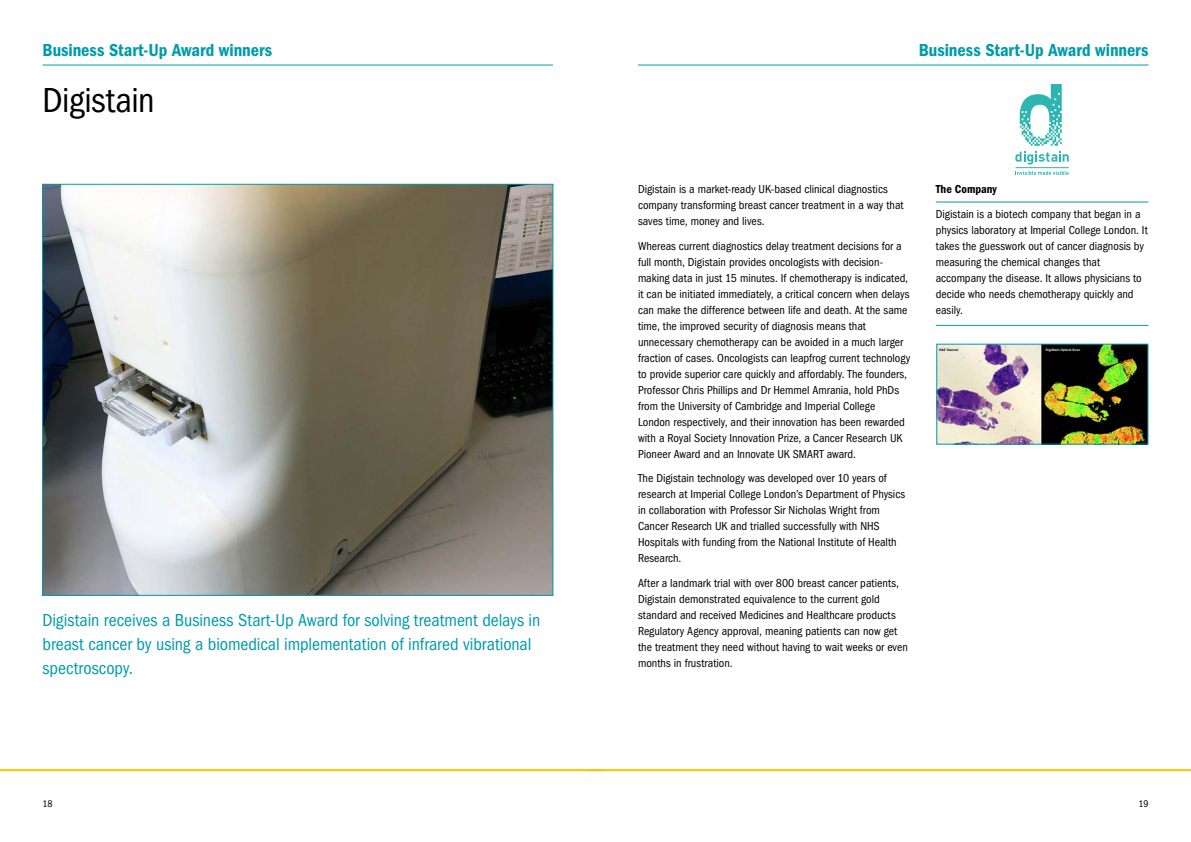
<style>
.page{position:relative;width:1191px;height:842px;background:#fff}
.page>*{position:absolute;margin:0;border:0;box-sizing:border-box;transform-origin:0 0}
.t1{font:condensed 36px "Franklin Gothic";letter-spacing:-.01em;color:#000}
.Callout_Start{font:condensed 18px/24px "Franklin Gothic";letter-spacing:-.005em;color:#009bac}
.Header_startup{font:600 condensed 18px "Franklin Gothic";color:#009bac}
.Text{font:condensed 12px/16px "Franklin Gothic";color:#000}
.Company_desc{font:condensed 12px/16px "Franklin Gothic";letter-spacing:-.005em;color:#000}
.Company{font:600 condensed 12px "Franklin Gothic";color:#000}
.t2{font:condensed 10px "Franklin Gothic";color:#000}
</style>
<div class="page">
<hr style="left:0;top:769px;width:604px;height:2px;background:#fdc300">
<hr style="left:587px;top:769px;width:604px;height:2px;background:#fdc300">
<img style="left:44px;top:186px;width:507px;height:408px">
<hr style="left:43px;top:65px;width:510px;height:1px;background:#009bac">
<hr style="left:638px;top:65px;width:510px;height:1px;background:#009bac">
<hr style="left:1015px;top:167px;width:53px;height:1px;background:#2eb5b1">
<svg style="left:1015px;top:84px;width:53px;height:81px"></svg>
<svg style="left:1015px;top:171px;width:53px;height:4px"></svg>
<hr style="left:935px;top:202px;width:213px;height:1px;background:#009bac">
<hr style="left:935px;top:325px;width:213px;height:1px;background:#009bac">
<img style="left:938px;top:346px;width:208px;height:97px">
<div style="left:936px;top:344px;width:212px;height:101px;border:1px solid #009bac"></div>
<p class="Header_startup" style="left:43px;top:40px;width:231px">Business Start-Up Award winners</p>
<p class="Header_startup" style="left:918px;top:40px;width:231px">Business Start-Up Award winners</p>
<p class="t1" style="left:43px;top:80px;width:114px">Digistain</p>
<p class="Callout_Start" style="left:43px;top:608px;width:499px">Digistain receives a Business Start-Up Award for solving treatment delays in breast cancer by using a biomedical implementation of infrared vibrational spectroscopy.</p>
<p class="Text" style="left:638px;top:181px;width:267px">Digistain is a market-ready UK-based clinical diagnostics company transforming breast cancer treatment in a way that saves time, money and lives.</p>
<p class="Text" style="left:638px;top:238px;width:274px">Whereas current diagnostics delay treatment decisions for a full month, Digistain provides oncologists with decision&shy;making data in just 15 minutes. If chemotherapy is indicated, it can be initiated immediately, a critical concern when delays can make the difference between life and death. At the same time, the improved security of diagnosis means that unnecessary chemotherapy can be avoided in a much larger fraction of cases. Oncologists can leapfrog current technology to provide superior care quickly and affordably. The founders, Professor Chris Phillips and Dr Hemmel Amrania, hold PhDs from the University of Cambridge and Imperial College London respectively, and their innovation has been rewarded with a Royal Society Innovation Prize, a Cancer Research UK Pioneer Award and an Innovate UK SMART award.</p>
<p class="Text" style="left:638px;top:470px;width:269px">The Digistain technology was developed over 10 years of research at Imperial College London’s Department of Physics in collaboration with Professor Sir Nicholas Wright from Cancer Research UK and trialled successfully with NHS Hospitals with funding from the National Institute of Health Research.</p>
<p class="Text" style="left:638px;top:575px;width:271px">After a landmark trial with over 800 breast cancer patients, Digistain demonstrated equivalence to the current gold standard and received Medicines and Healthcare products Regulatory Agency approval, meaning patients can now get the treatment they need without having to wait weeks or even months in frustration.</p>
<p class="Company" style="left:935px;top:182px;width:63px">The Company</p>
<p class="Company_desc" style="left:935px;top:206px;width:213px">Digistain is a biotech company that began in a physics laboratory at Imperial College London. It takes the guesswork out of cancer diagnosis by measuring the chemical changes that accompany the disease. It allows physicians to decide who needs chemotherapy quickly and easily.</p>
<p class="t2" style="left:43px;top:798px;width:12px">18</p>
<p class="t2" style="left:1138px;top:798px;width:11px">19</p>
</div>
